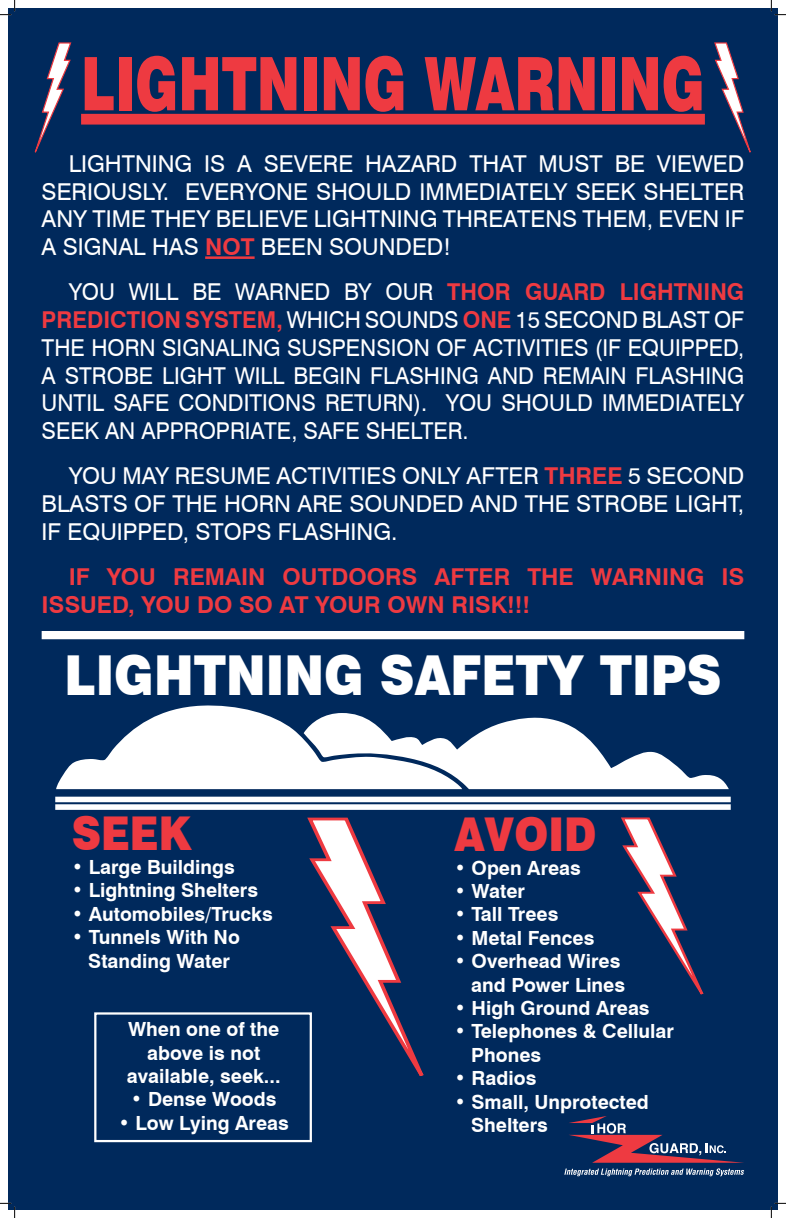
<style>
.page{position:relative;width:786px;height:1218px;background:#fff}
.page>*{position:absolute;margin:0;border:0;box-sizing:border-box;transform-origin:0 0}
.t1{font:900 73.95px "Swiss 721 BT";color:#ee3a41;scale:.72 1}
.t2{font:900 55.05px "Swiss 721 BT";color:#fff;scale:.88 1}
.t3{font:900 46.65px "Swiss 721 BT";color:#ee3a41;scale:.88 1}
.t4{font:23.25px/27.8px "Swiss 721 BT";color:#fff;text-align:justify}
.t5{font:23.25px/27.8px "Swiss 721 BT";color:#fff;text-align:justify;scale:.96 1}
.t6{font:700 23.25px/27.9px "Swiss 721 BT";color:#ee3a41}
.t7{font:700 19.5px "Swiss 721 BT";color:#fff}
.s1{font-weight:700;color:#ee3a41}
</style>
<div class="page">
<div style="left:8px;top:8px;width:769px;height:1201px;background:#00295c"></div>
<div style="left:55px;top:796px;width:675px;height:6px;background:#fff"></div>
<div style="left:55px;top:804px;width:675px;height:5px;background:#fff"></div>
<svg style="left:56px;top:705px;width:672px;height:84px"></svg>
<svg style="left:307px;top:817px;width:116px;height:258px"></svg>
<svg style="left:35px;top:42px;width:36px;height:110px"></svg>
<svg style="left:714px;top:42px;width:36px;height:110px"></svg>
<div style="left:81px;top:114px;width:623px;height:10px;background:#ee3a41"></div>
<hr style="left:205px;top:256px;width:49px;height:3px;background:#ee3a41">
<div style="left:42px;top:631px;width:702px;height:8px;background:#fff"></div>
<svg style="left:564px;top:1168px;width:180px;height:8px"></svg>
<svg style="left:569px;top:1116px;width:166px;height:46px"></svg>
<svg style="left:621px;top:817px;width:82px;height:177px"></svg>
<div style="left:94px;top:1012px;width:218px;height:130px;border:2px solid #fff"></div>
<svg style="left:0;top:0;width:15px;height:15px"></svg>
<svg style="left:0;top:1202px;width:15px;height:15px"></svg>
<svg style="left:770px;top:0;width:15px;height:15px"></svg>
<svg style="left:770px;top:1202px;width:15px;height:15px"></svg>
<p class="t1" style="left:81px;top:39px;width:867px">LIGHTNING WARNING</p>
<p class="t4" style="left:42px;top:149px;width:704px;text-indent:27px">LIGHTNING IS A SEVERE HAZARD THAT MUST BE VIEWED SERIOUSLY. EVERYONE SHOULD IMMEDIATELY SEEK SHELTER ANY TIME THEY BELIEVE LIGHTNING THREATENS THEM, EVEN IF A SIGNAL HAS <span class="s1">NOT</span> BEEN SOUNDED!</p>
<p class="t5" style="left:42px;top:278px;width:733px;text-indent:27px">YOU WILL BE WARNED BY OUR <span class="s1">THOR GUARD LIGHTNING PREDICTION SYSTEM,</span> WHICH SOUNDS <span class="s1">ONE</span> 15 SECOND BLAST OF THE HORN SIGNALING SUSPENSION OF ACTIVITIES (IF EQUIPPED, A STROBE LIGHT WILL BEGIN FLASHING AND REMAIN FLASHING UNTIL SAFE CONDITIONS RETURN). YOU SHOULD IMMEDIATELY SEEK AN APPROPRIATE, SAFE SHELTER.</p>
<p class="t4" style="left:42px;top:461px;width:703px;text-indent:27px">YOU MAY RESUME ACTIVITIES ONLY AFTER <span class="s1">THREE</span> 5 SECOND BLASTS OF THE HORN ARE SOUNDED AND THE STROBE LIGHT, IF EQUIPPED, STOPS FLASHING.</p>
<p class="t6" style="left:42px;top:562px;width:703px;text-indent:27px">IF YOU REMAIN OUTDOORS AFTER THE WARNING IS<br>ISSUED, YOU DO SO AT YOUR OWN RISK!!!</p>
<p class="t2" style="left:64px;top:641px;width:747px">LIGHTNING SAFETY TIPS</p>
<p class="t3" style="left:72px;top:805px;width:137px">SEEK</p>
<p class="t7" style="left:72px;top:855px;width:164px">• Large Buildings</p>
<p class="t7" style="left:72px;top:878px;width:188px">• Lightning Shelters</p>
<p class="t7" style="left:72px;top:901px;width:202px">• Automobiles/Trucks</p>
<p class="t7" style="left:72px;top:925px;width:170px">• Tunnels With No</p>
<p class="t7" style="left:88px;top:948px;width:143px">Standing Water</p>
<p class="t7" style="left:128px;top:1017px;width:153px">When one of the</p>
<p class="t7" style="left:147px;top:1040px;width:114px">above is not</p>
<p class="t7" style="left:127px;top:1064px;width:155px">available, seek...</p>
<p class="t7" style="left:131px;top:1087px;width:147px">• Dense Woods</p>
<p class="t7" style="left:118px;top:1110px;width:172px">• Low Lying Areas</p>
<p class="t3" style="left:454px;top:806px;width:163px">AVOID</p>
<p class="t7" style="left:454px;top:855px;width:128px">• Open Areas</p>
<p class="t7" style="left:454px;top:879px;width:72px">• Water</p>
<p class="t7" style="left:454px;top:902px;width:105px">• Tall Trees</p>
<p class="t7" style="left:454px;top:925px;width:141px">• Metal Fences</p>
<p class="t7" style="left:454px;top:949px;width:167px">• Overhead Wires</p>
<p class="t7" style="left:471px;top:972px;width:155px">and Power Lines</p>
<p class="t7" style="left:454px;top:996px;width:196px">• High Ground Areas</p>
<p class="t7" style="left:454px;top:1019px;width:221px">• Telephones &amp; Cellular</p>
<p class="t7" style="left:471px;top:1042px;width:72px">Phones</p>
<p class="t7" style="left:454px;top:1066px;width:83px">• Radios</p>
<p class="t7" style="left:454px;top:1089px;width:196px">• Small, Unprotected</p>
<p class="t7" style="left:471px;top:1113px;width:78px">Shelters</p>
</div>
